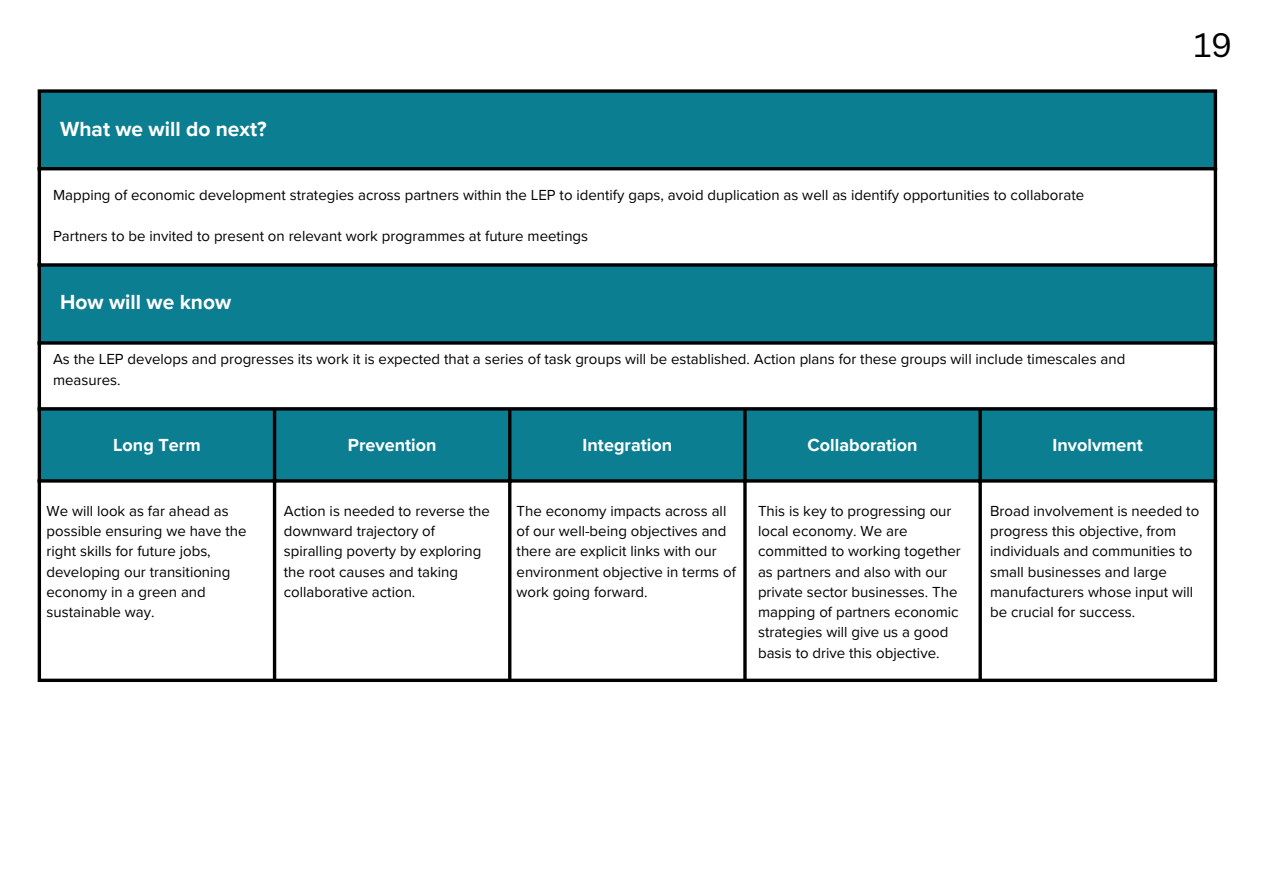
<style>
.page{position:relative;width:1263px;height:894px;background:#fff}
.page>*{position:absolute;margin:0;border:0;box-sizing:border-box;transform-origin:0 0}
.t1{font:33px "Canva Sans";color:#000}
.t2{font:700 21px "Proxima Nova";color:#fff}
.t3{font:700 18px "Proxima Nova";color:#fff}
.t4{font:15px/20.2px "Proxima Nova";color:#000}
</style>
<div class="page">
<svg style="left:41px;top:93px;width:1173px;height:248px;fill:#0c7e91"></svg>
<hr style="left:38px;top:93px;width:3px;height:314px;background:#000">
<hr style="left:1214px;top:93px;width:3px;height:314px;background:#000">
<svg style="left:38px;top:89px;width:1179px;height:4px;fill:#000"></svg>
<hr style="left:38px;top:167px;width:1179px;height:3px;background:#000">
<hr style="left:38px;top:263px;width:1179px;height:3px;background:#000">
<hr style="left:38px;top:341px;width:1179px;height:3px;background:#000">
<div style="left:41px;top:410px;width:1173px;height:69px;background:#0c7e91"></div>
<hr style="left:38px;top:410px;width:3px;height:268px;background:#000">
<hr style="left:273px;top:410px;width:3px;height:268px;background:#000">
<hr style="left:508px;top:410px;width:3px;height:268px;background:#000">
<svg style="left:743px;top:410px;width:4px;height:268px"></svg>
<svg style="left:978px;top:410px;width:4px;height:268px"></svg>
<hr style="left:1214px;top:410px;width:3px;height:268px;background:#000">
<hr style="left:38px;top:407px;width:1179px;height:3px;background:#000">
<hr style="left:38px;top:479px;width:1179px;height:3px;background:#000">
<hr style="left:38px;top:678px;width:1179px;height:3px;background:#000">
<p class="t2" style="left:60px;top:116px;width:208px">What we will do next?</p>
<p class="t4" style="left:53px;top:185px;width:1033px">Mapping of economic development strategies across partners within the LEP to identify gaps, avoid duplication as well as identify opportunities to collaborate</p>
<h1 class="t4" style="left:53px;top:226px;width:537px">Partners to be invited to present on relevant work programmes at future meetings</h1>
<p class="t2" style="left:60px;top:290px;width:173px">How will we know</p>
<h1 class="t4" style="left:53px;top:349px;width:1074px">As the LEP develops and progresses its work it is expected that a series of task groups will be established. Action plans for these groups will include timescales and measures.</h1>
<h1 class="t3" style="left:113px;top:434px;width:89px">Long Term</h1>
<p class="t3" style="left:348px;top:434px;width:90px">Prevention</p>
<p class="t3" style="left:583px;top:434px;width:91px">Integration</p>
<p class="t3" style="left:808px;top:434px;width:112px">Collaboration</p>
<p class="t3" style="left:1052px;top:434px;width:92px">Involvment</p>
<h1 class="t1" style="left:1194px;top:22px;width:40px">19</h1>
<p class="t4" style="left:47px;top:501px;width:202px">We will look as far ahead as possible ensuring we have the right skills for future jobs, developing our transitioning economy in a green and sustainable way.</p>
<h1 class="t4" style="left:284px;top:501px;width:208px">Action is needed to reverse the downward trajectory of spiralling poverty by exploring the root causes and taking collaborative action.</h1>
<h1 class="t4" style="left:517px;top:501px;width:221px">The economy impacts across all of our well-being objectives and there are explicit links with our environment objective in terms of work going forward.</h1>
<h1 class="t4" style="left:758px;top:501px;width:204px">This is key to progressing our local economy. We are committed to working together as partners and also with our private sector businesses. The mapping of partners economic strategies will give us a good basis to drive this objective.</h1>
<h1 class="t4" style="left:990px;top:501px;width:211px">Broad involvement is needed to progress this objective, from individuals and communities to small businesses and large manufacturers whose input will be crucial for success.</h1>
</div>
